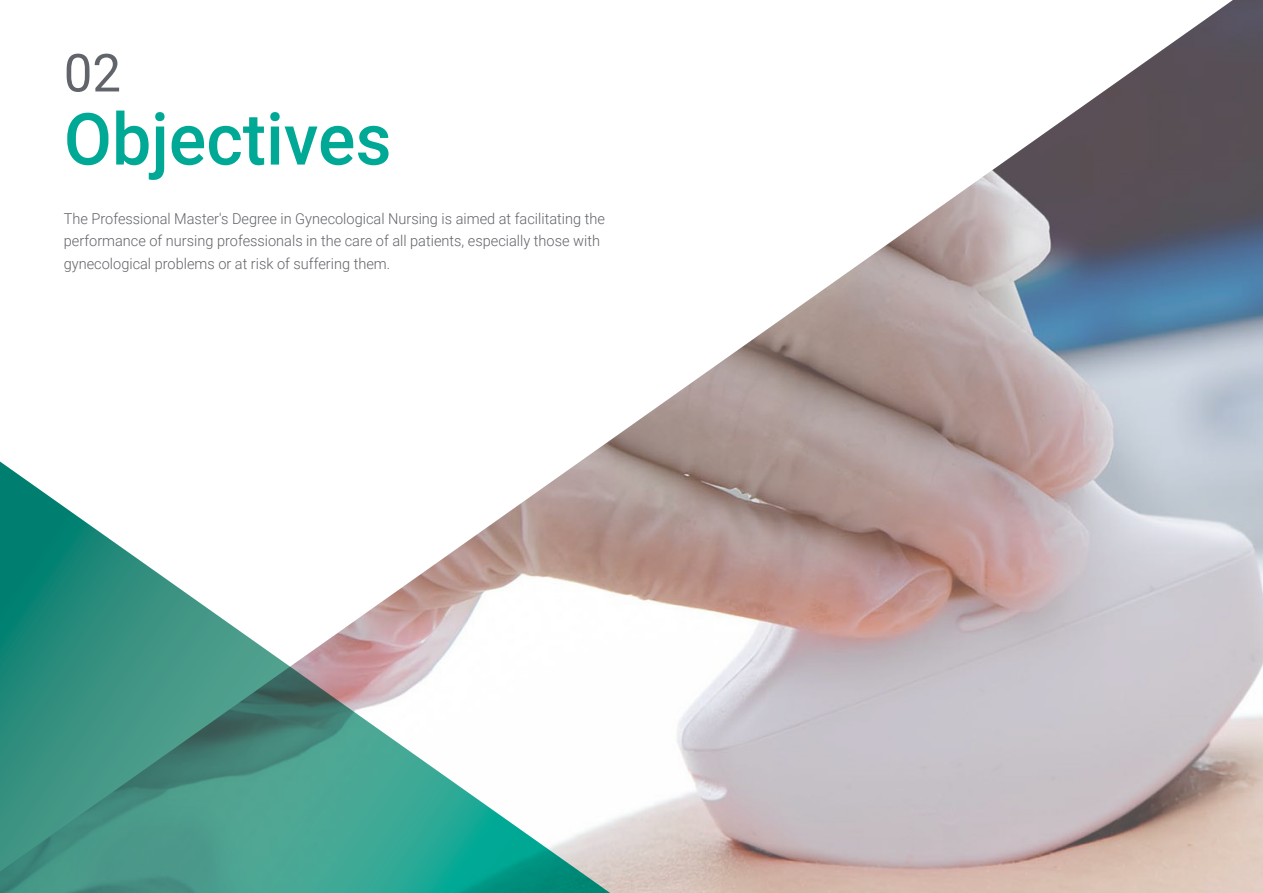
<style>
.page{position:relative;width:1263px;height:893px;background:#fff}
.page>*{position:absolute;margin:0;border:0;box-sizing:border-box;transform-origin:0 0}
.t1{font:500 72px "Roboto";color:#00a996}
.t2{font:52.5px "Roboto";color:#61646a}
.t3{font:300 15px/22.5px "Roboto";color:#61646a}
</style>
<div class="page">
<img style="left:602px;top:0;width:661px;height:893px">
<svg style="left:0;top:446px;width:640px;height:447px"></svg>
<h2 class="t2" style="left:64px;top:36px;width:59px">02</h2>
<h1 class="t1" style="left:64px;top:89px;width:329px">Objectives</h1>
<p class="t3" style="left:64px;top:207px;width:543px">The Professional Master's Degree in Gynecological Nursing is aimed at facilitating the performance of nursing professionals in the care of all patients, especially those with gynecological problems or at risk of suffering them.</p>
</div>
